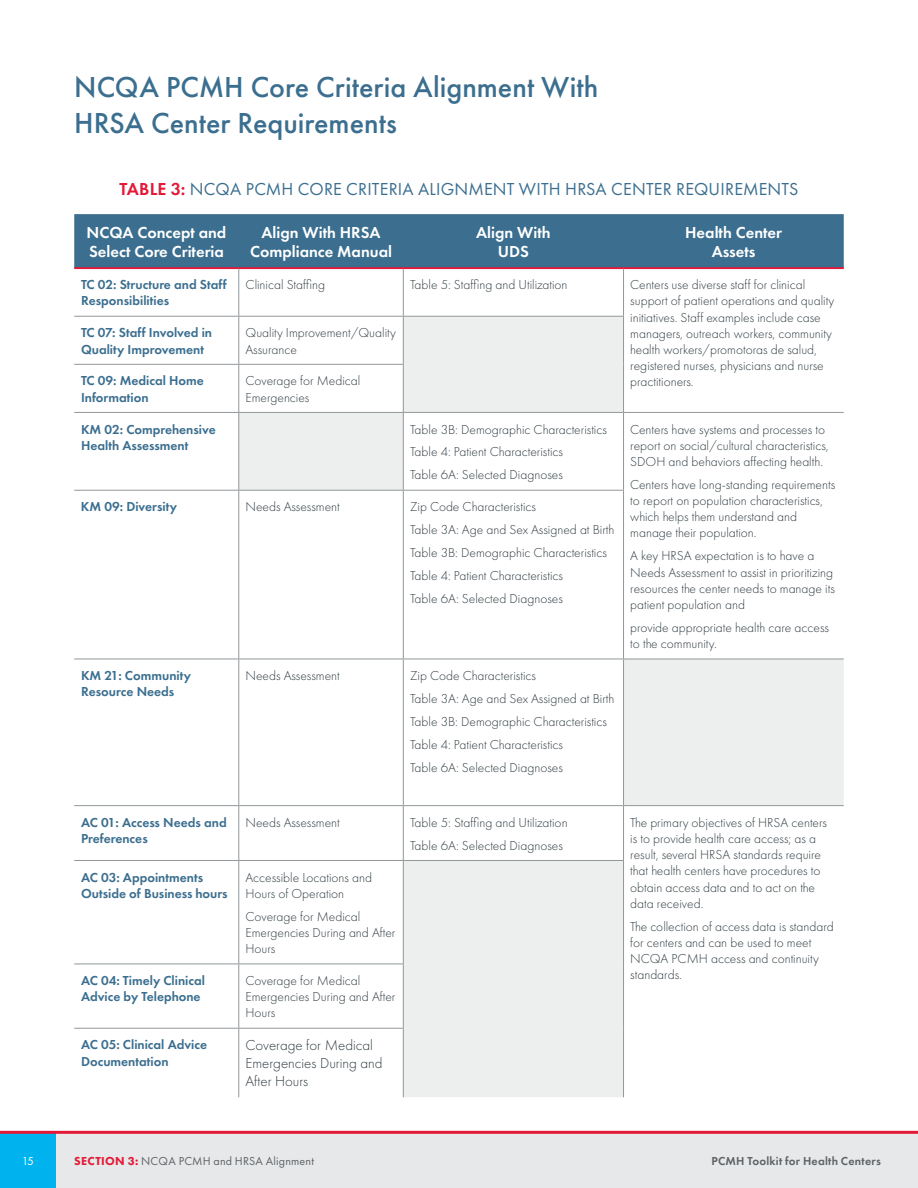
<style>
.page{position:relative;width:918px;height:1188px;background:#fff}
.page>*{position:absolute;margin:0;border:0;box-sizing:border-box;transform-origin:0 0}
.t1{font:500 30px/36px "Futura PT";color:#3b6e8f}
.t2{font:18px "Futura PT";letter-spacing:.01em;color:#3b6e8f}
.t3{font:600 16.5px/19.8px "Futura PT";color:#fff;text-align:center}
.t4{font:300 15px/18px "Futura PT";color:#303c42}
.t5{font:300 13.5px/16.2px "Futura PT";color:#303c42}
.t6{font:600 13.5px/16.2px "Futura PT";color:#3b6e8f}
.t7{font:12px "Futura PT";letter-spacing:.015em;color:#5e6367}
.t8{font:600 12px "Futura PT";letter-spacing:.02em;color:#5e6367}
.t9{font:12px "Futura PT";color:#fff}
.s1{font-weight:600;color:#e31937}
.s2{font-weight:800;color:#e31937}
</style>
<div class="page">
<div style="left:56px;top:1132px;width:862px;height:56px;background:#e7e8e9"></div>
<div style="left:0;top:1132px;width:56px;height:56px;background:#00b3ef"></div>
<hr style="left:0;top:1131px;width:918px;height:3px;background:#e31937">
<div style="left:74px;top:214px;width:770px;height:53px;background:#3b6e8f"></div>
<svg style="left:239px;top:317px;width:605px;height:780px"></svg>
<hr style="left:74px;top:267px;width:165px;height:2px;background:#e31937">
<hr style="left:239px;top:267px;width:164px;height:2px;background:#e31937">
<hr style="left:403px;top:267px;width:221px;height:2px;background:#e31937">
<hr style="left:624px;top:267px;width:220px;height:2px;background:#e31937">
<hr style="left:238px;top:269px;width:1px;height:47px;background:#92979a">
<hr style="left:403px;top:269px;width:1px;height:47px;background:#92979a">
<hr style="left:623px;top:269px;width:1px;height:47px;background:#92979a">
<hr style="left:74px;top:316px;width:165px;height:1px;background:#92979a">
<hr style="left:239px;top:316px;width:164px;height:1px;background:#92979a">
<hr style="left:238px;top:317px;width:1px;height:47px;background:#92979a">
<hr style="left:403px;top:316px;width:221px;height:1px;background:#92979a">
<hr style="left:403px;top:317px;width:1px;height:47px;background:#92979a">
<hr style="left:623px;top:317px;width:1px;height:47px;background:#92979a">
<hr style="left:623px;top:364px;width:1px;height:48px;background:#92979a">
<hr style="left:74px;top:364px;width:165px;height:1px;background:#92979a">
<hr style="left:239px;top:364px;width:165px;height:1px;background:#92979a">
<hr style="left:238px;top:365px;width:1px;height:47px;background:#92979a">
<hr style="left:403px;top:365px;width:1px;height:47px;background:#92979a">
<hr style="left:74px;top:412px;width:165px;height:1px;background:#92979a">
<hr style="left:239px;top:412px;width:164px;height:1px;background:#92979a">
<hr style="left:238px;top:413px;width:1px;height:77px;background:#92979a">
<hr style="left:403px;top:412px;width:221px;height:1px;background:#92979a">
<hr style="left:403px;top:413px;width:1px;height:77px;background:#92979a">
<hr style="left:624px;top:412px;width:220px;height:1px;background:#92979a">
<hr style="left:623px;top:413px;width:1px;height:77px;background:#92979a">
<hr style="left:74px;top:490px;width:165px;height:1px;background:#92979a">
<hr style="left:239px;top:490px;width:164px;height:1px;background:#92979a">
<hr style="left:238px;top:491px;width:1px;height:168px;background:#92979a">
<hr style="left:403px;top:490px;width:221px;height:1px;background:#92979a">
<hr style="left:403px;top:491px;width:1px;height:168px;background:#92979a">
<hr style="left:623px;top:491px;width:1px;height:168px;background:#92979a">
<hr style="left:74px;top:659px;width:165px;height:1px;background:#92979a">
<hr style="left:239px;top:659px;width:164px;height:1px;background:#92979a">
<hr style="left:238px;top:659px;width:1px;height:146px;background:#92979a">
<hr style="left:403px;top:659px;width:221px;height:1px;background:#92979a">
<hr style="left:403px;top:659px;width:1px;height:146px;background:#92979a">
<hr style="left:624px;top:659px;width:220px;height:1px;background:#92979a">
<hr style="left:623px;top:659px;width:1px;height:146px;background:#92979a">
<hr style="left:74px;top:805px;width:165px;height:1px;background:#92979a">
<hr style="left:239px;top:805px;width:164px;height:1px;background:#92979a">
<hr style="left:238px;top:806px;width:1px;height:54px;background:#92979a">
<hr style="left:403px;top:805px;width:221px;height:1px;background:#92979a">
<hr style="left:403px;top:806px;width:1px;height:54px;background:#92979a">
<hr style="left:624px;top:805px;width:220px;height:1px;background:#92979a">
<hr style="left:623px;top:806px;width:1px;height:54px;background:#92979a">
<hr style="left:74px;top:860px;width:165px;height:1px;background:#92979a">
<hr style="left:239px;top:860px;width:164px;height:1px;background:#92979a">
<hr style="left:238px;top:861px;width:1px;height:103px;background:#92979a">
<hr style="left:403px;top:860px;width:221px;height:1px;background:#92979a">
<hr style="left:403px;top:861px;width:1px;height:103px;background:#92979a">
<hr style="left:623px;top:861px;width:1px;height:103px;background:#92979a">
<hr style="left:623px;top:964px;width:1px;height:64px;background:#92979a">
<hr style="left:623px;top:1028px;width:1px;height:69px;background:#92979a">
<hr style="left:74px;top:964px;width:165px;height:1px;background:#92979a">
<hr style="left:239px;top:964px;width:165px;height:1px;background:#92979a">
<hr style="left:238px;top:964px;width:1px;height:64px;background:#92979a">
<hr style="left:403px;top:964px;width:1px;height:64px;background:#92979a">
<hr style="left:74px;top:1028px;width:165px;height:1px;background:#92979a">
<hr style="left:239px;top:1028px;width:165px;height:1px;background:#92979a">
<hr style="left:238px;top:1029px;width:1px;height:68px;background:#92979a">
<hr style="left:403px;top:1029px;width:1px;height:68px;background:#92979a">
<h1 class="t1" style="left:74px;top:69px;width:526px">NCQA PCMH Core Criteria Alignment With<br>HRSA Center Requirements</h1>
<h2 class="t2" style="left:119px;top:178px;width:681px"><span class="s1">TABLE 3:</span> NCQA PCMH CORE CRITERIA ALIGNMENT WITH HRSA CENTER REQUIREMENTS</h2>
<p class="t3" style="left:87px;top:222px;width:141px;text-align:left">NCQA Concept and<br>Select Core Criteria</p>
<p class="t3" style="left:250px;top:222px;width:143px">Align With HRSA<br>Compliance Manual</p>
<p class="t3" style="left:476px;top:222px;width:76px">Align With<br>UDS</p>
<p class="t3" style="left:685px;top:222px;width:99px">Health Center<br>Assets</p>
<p class="t6" style="left:81px;top:276px;width:147px">TC 02: Structure and Staff<br>Responsibilities</p>
<p class="t5" style="left:246px;top:277px;width:81px">Clinical Staffing</p>
<p class="t5" style="left:410px;top:277px;width:159px">Table 5: Staffing and Utilization</p>
<p class="t5" style="left:630px;top:277px;width:206px">Centers use diverse staff for clinical support of patient operations and quality initiatives. Staff examples include case managers, outreach workers, community health workers/promotoras de salud, registered nurses, physicians and nurse practitioners.</p>
<p class="t6" style="left:81px;top:325px;width:133px">TC 07: Staff Involved in<br>Quality Improvement</p>
<p class="t5" style="left:246px;top:325px;width:152px">Quality Improvement/Quality<br>Assurance</p>
<p class="t6" style="left:81px;top:373px;width:124px">TC 09: Medical Home<br>Information</p>
<p class="t5" style="left:246px;top:373px;width:116px">Coverage for Medical<br>Emergencies</p>
<p class="t6" style="left:81px;top:421px;width:136px">KM 02: Comprehensive<br>Health Assessment</p>
<p class="t5" style="left:410px;top:418px;width:198px;line-height:23px">Table 3B: Demographic Characteristics<br>Table 4: Patient Characteristics<br>Table 6A: Selected Diagnoses</p>
<p class="t5" style="left:630px;top:421px;width:200px">Centers have systems and processes to report on social/cultural characteristics,<br>SDOH and behaviors affecting health.</p>
<p class="t5" style="left:630px;top:476px;width:206px">Centers have long-standing requirements to report on population characteristics, which helps them understand and manage their population.</p>
<p class="t5" style="left:630px;top:548px;width:206px">A key HRSA expectation is to have a Needs Assessment to assist in prioritizing resources the center needs to manage its patient population and</p>
<p class="t5" style="left:630px;top:619px;width:200px">provide appropriate health care access to the community.</p>
<p class="t6" style="left:81px;top:499px;width:97px">KM 09: Diversity</p>
<p class="t5" style="left:246px;top:499px;width:96px">Needs Assessment</p>
<p class="t5" style="left:410px;top:495px;width:206px;line-height:23px">Zip Code Characteristics<br>Table 3A: Age and Sex Assigned at Birth Table 3B: Demographic Characteristics Table 4: Patient Characteristics<br>Table 6A: Selected Diagnoses</p>
<p class="t6" style="left:81px;top:667px;width:112px">KM 21: Community<br>Resource Needs</p>
<p class="t5" style="left:246px;top:668px;width:96px">Needs Assessment</p>
<p class="t5" style="left:410px;top:664px;width:206px;line-height:23px">Zip Code Characteristics<br>Table 3A: Age and Sex Assigned at Birth Table 3B: Demographic Characteristics Table 4: Patient Characteristics<br>Table 6A: Selected Diagnoses</p>
<p class="t6" style="left:81px;top:814px;width:147px">AC 01: Access Needs and<br>Preferences</p>
<p class="t5" style="left:246px;top:814px;width:96px">Needs Assessment</p>
<p class="t5" style="left:410px;top:811px;width:159px;line-height:23px">Table 5: Staffing and Utilization<br>Table 6A: Selected Diagnoses</p>
<p class="t5" style="left:630px;top:814px;width:198px">The primary objectives of HRSA centers is to provide health care access; as a result, several HRSA standards require that health centers have procedures to obtain access data and to act on the data received.</p>
<p class="t5" style="left:630px;top:918px;width:205px">The collection of access data is standard for centers and can be used to meet<br>NCQA PCMH access and continuity standards.</p>
<p class="t6" style="left:81px;top:869px;width:148px">AC 03: Appointments<br>Outside of Business hours</p>
<p class="t5" style="left:246px;top:869px;width:128px">Accessible Locations and<br>Hours of Operation</p>
<p class="t5" style="left:246px;top:908px;width:151px">Coverage for Medical<br>Emergencies During and After<br>Hours</p>
<p class="t6" style="left:81px;top:972px;width:126px">AC 04: Timely Clinical<br>Advice by Telephone</p>
<p class="t5" style="left:246px;top:973px;width:151px">Coverage for Medical<br>Emergencies During and After<br>Hours</p>
<p class="t6" style="left:81px;top:1037px;width:128px">AC 05: Clinical Advice<br>Documentation</p>
<p class="t4" style="left:246px;top:1037px;width:139px">Coverage for Medical<br>Emergencies During and<br>After Hours</p>
<p class="t9" style="left:22px;top:1154px;width:14px">15</p>
<p class="t7" style="left:74px;top:1154px;width:241px"><span class="s2">SECTION 3:</span> NCQA PCMH and HRSA Alignment</p>
<p class="t8" style="left:711px;top:1153px;width:171px">PCMH Toolkit for Health Centers</p>
</div>
